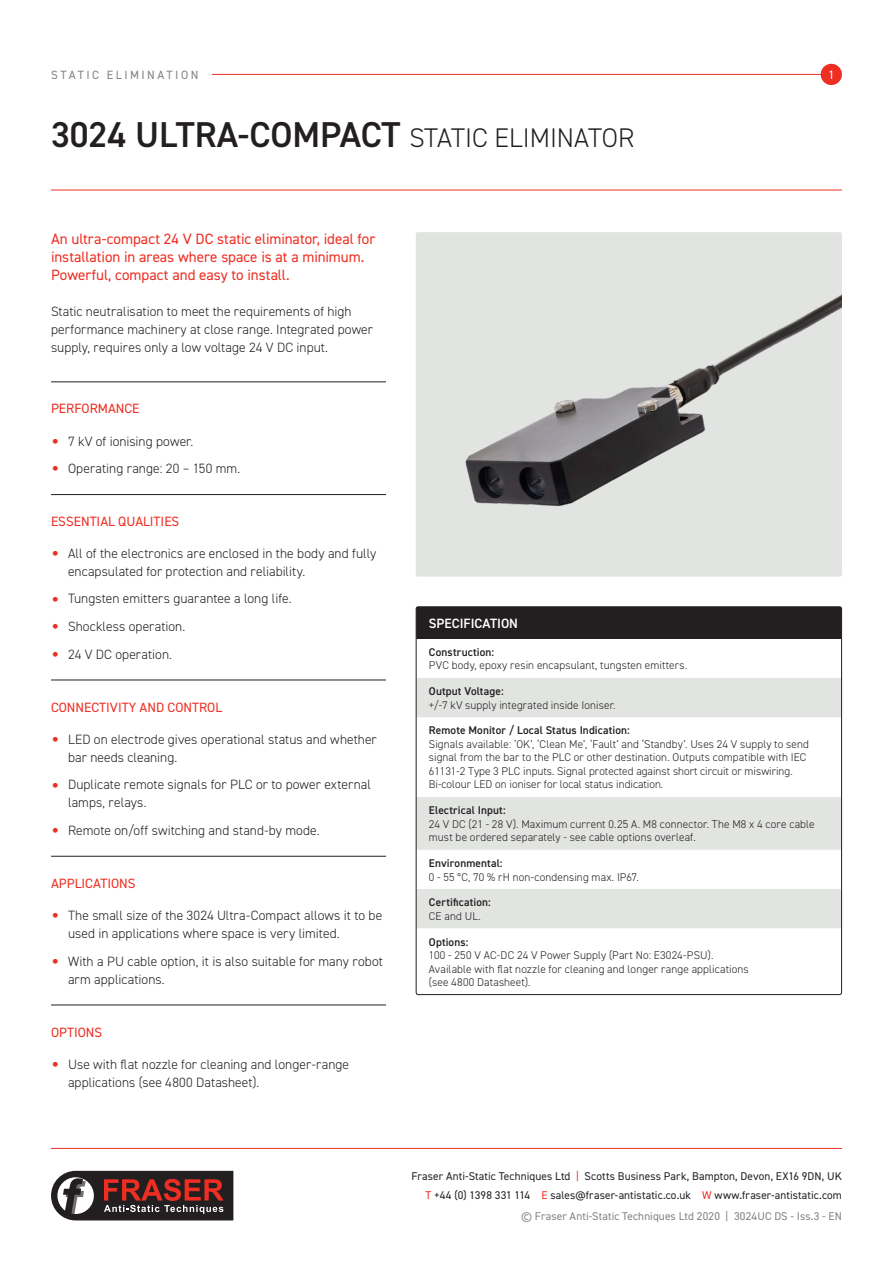
<style>
.page{position:relative;width:893px;height:1263px;background:#fff}
.page>*{position:absolute;margin:0;border:0;box-sizing:border-box;transform-origin:0 0}
.t1{font:600 36px "DIN2014";color:#231f20}
.Body{font:15px/18px "DIN2014";color:#ee2e22}
.Body-2{font:300 13.5px/18px "DIN2014";color:#231f20}
.t2{font:13.5px "DIN2014";color:#ee2e22}
.t3{font:600 13.5px "DIN2014";color:#fff}
.t4{font:12px "DIN2014";letter-spacing:.205em;color:#808285}
.t5{font:12px "DIN2014";color:#fff}
.Body-3{font:300 11.25px/13.5px "DIN2014";letter-spacing:.01em;color:#231f20}
.t6{font:11.25px/19.2px "DIN2014";letter-spacing:.01em;color:#231f20;text-align:right}
.t7{font:11.25px "DIN2014";letter-spacing:.01em;color:#808285}
.Body-4{font:600 11.25px/13.5px "DIN2014";letter-spacing:.015em;color:#231f20}
.s1{font-weight:300;font-size:27px}
.s2{font-size:28.5px;color:#ee2e22}
.s3{font-weight:600}
.s4{font-weight:300}
.s5{color:#ee2e22}
</style>
<div class="page">
<hr style="left:77px;top:74px;width:754px;height:1px;background:#ee2e22">
<div style="left:51px;top:64px;width:160px;height:21px;background:#fff"></div>
<div style="left:821px;top:64px;width:21px;height:21px;background:#ee2e22;border-radius:50%"></div>
<hr style="left:51px;top:190px;width:791px;height:1px;background:#ee2e22">
<svg style="left:51px;top:1171px;width:182px;height:49px"></svg>
<hr style="left:51px;top:1148px;width:791px;height:1px;background:#ee2e22">
<img style="left:416px;top:232px;width:426px;height:345px">
<hr style="left:51px;top:382px;width:335px;height:1px;background:#231f20">
<hr style="left:51px;top:494px;width:335px;height:1px;background:#231f20">
<hr style="left:51px;top:680px;width:335px;height:1px;background:#231f20">
<hr style="left:51px;top:856px;width:335px;height:1px;background:#231f20">
<hr style="left:51px;top:1005px;width:335px;height:1px;background:#231f20">
<div style="left:416px;top:607px;width:426px;height:32px;background:#231f20"></div>
<svg style="left:418px;top:678px;width:422px;height:250px;fill:#e2e4e2"></svg>
<p class="t4" style="left:51px;top:67px;width:149px">STATIC ELIMINATION</p>
<p class="t5" style="left:828px;top:67px;width:7px">1</p>
<h1 class="t1" style="left:51px;top:111px;width:585px">3024 ULTRA-COMPACT <span class="s1">STATIC ELIMINATOR</span></h1>
<p class="Body" style="left:51px;top:229px;width:326px">An ultra-compact 24 V DC static eliminator, ideal for installation in areas where space is at a minimum.<br>Powerful, compact and easy to install.</p>
<p class="Body-2" style="left:51px;top:302px;width:324px">Static neutralisation to meet the requirements of high performance machinery at close range. Integrated power supply, requires only a low voltage 24 V DC input.</p>
<p class="t2" style="left:51px;top:400px;width:90px">PERFORMANCE</p>
<p class="Body-2" style="left:51px;top:432px;width:144px"><span class="s2">•</span> 7 kV of ionising power.</p>
<p class="Body-2" style="left:51px;top:459px;width:191px"><span class="s2">•</span> Operating range: 20 – 150 mm.</p>
<p class="t2" style="left:51px;top:513px;width:130px">ESSENTIAL QUALITIES</p>
<p class="Body-2" style="left:68px;top:544px;width:310px;text-indent:-17px"><span class="s2">•</span> All of the electronics are enclosed in the body and fully encapsulated for protection and reliability.</p>
<p class="Body-2" style="left:51px;top:590px;width:242px"><span class="s2">•</span> Tungsten emitters guarantee a long life.</p>
<p class="Body-2" style="left:51px;top:617px;width:136px"><span class="s2">•</span> Shockless operation.</p>
<p class="Body-2" style="left:51px;top:645px;width:123px"><span class="s2">•</span> 24 V DC operation.</p>
<p class="t2" style="left:51px;top:699px;width:173px">CONNECTIVITY AND CONTROL</p>
<p class="Body-2" style="left:68px;top:730px;width:310px;text-indent:-17px"><span class="s2">•</span> LED on electrode gives operational status and whether bar needs cleaning.</p>
<p class="Body-2" style="left:68px;top:776px;width:304px;text-indent:-17px"><span class="s2">•</span> Duplicate remote signals for PLC or to power external lamps, relays.</p>
<p class="Body-2" style="left:51px;top:821px;width:270px"><span class="s2">•</span> Remote on/off switching and stand-by mode.</p>
<p class="t2" style="left:51px;top:875px;width:86px">APPLICATIONS</p>
<p class="Body-2" style="left:68px;top:906px;width:316px;text-indent:-17px"><span class="s2">•</span> The small size of the 3024 Ultra-Compact allows it to be used in applications where space is very limited.</p>
<p class="Body-2" style="left:68px;top:952px;width:316px;text-indent:-17px"><span class="s2">•</span> With a PU cable option, it is also suitable for many robot arm applications.</p>
<p class="t2" style="left:51px;top:1024px;width:53px">OPTIONS</p>
<p class="Body-2" style="left:68px;top:1055px;width:283px;text-indent:-17px"><span class="s2">•</span> Use with flat nozzle for cleaning and longer-range applications (see 4800 Datasheet).</p>
<p class="t3" style="left:429px;top:614px;width:91px">SPECIFICATION</p>
<p class="Body-3" style="left:429px;top:645px;width:260px"><span class="s3">Construction:<br></span>PVC body, epoxy resin encapsulant, tungsten emitters.</p>
<p class="Body-3" style="left:429px;top:685px;width:188px"><span class="s3">Output Voltage:<br></span>+/-7 kV supply integrated inside Ioniser.</p>
<p class="Body-3" style="left:429px;top:724px;width:382px"><span class="s3">Remote Monitor / Local Status Indication:<br></span>Signals available: ‘OK’, ‘Clean Me’, ‘Fault’ and ‘Standby’. Uses 24 V supply to send signal from the bar to the PLC or other destination. Outputs compatible with IEC 61131-2 Type 3 PLC inputs. Signal protected against short circuit or miswiring.<br>Bi-colour LED on ioniser for local status indication.</p>
<p class="Body-3" style="left:429px;top:804px;width:387px"><span class="s3">Electrical Input:<br></span>24 V DC (21 - 28 V). Maximum current 0.25 A. M8 connector. The M8 x 4 core cable must be ordered separately - see cable options overleaf.</p>
<p class="Body-3" style="left:429px;top:856px;width:211px"><span class="s3">Environmental:<br></span>0 - 55 °C, 70 % rH non-condensing max. IP67.</p>
<p class="Body-4" style="left:429px;top:895px;width:63px">Certification:<br><span class="s4">CE and UL.</span></p>
<p class="Body-3" style="left:429px;top:935px;width:321px"><span class="s3">Options:<br></span>100 - 250 V AC-DC 24 V Power Supply (Part No: E3024-PSU).<br>Available with flat nozzle for cleaning and longer range applications (see 4800 Datasheet).</p>
<p class="t6" style="left:411px;top:1166px;width:432px">Fraser Anti-Static Techniques Ltd <span class="s5">|</span> Scotts Business Park, Bampton, Devon, EX16 9DN, UK<br><span class="s5">T</span> +44 (0) 1398 331 114 <span class="s5">E</span> sales@fraser-antistatic.co.uk <span class="s5">W</span> www.fraser-antistatic.com</p>
<p class="t7" style="left:521px;top:1209px;width:322px">© Fraser Anti-Static Techniques Ltd 2020 | 3024UC DS - Iss.3 - EN</p>
</div>
